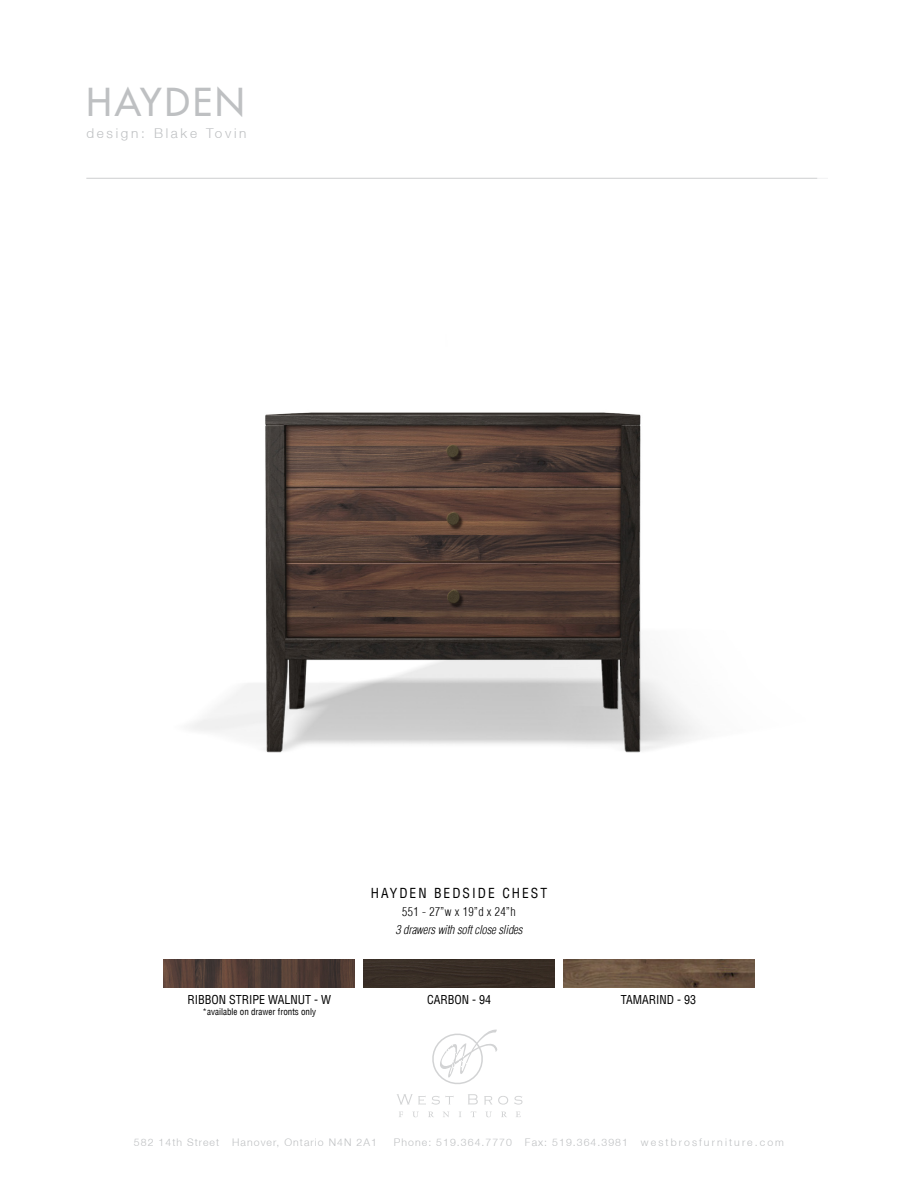
<style>
.page{position:relative;width:918px;height:1188px;background:#fff}
.page>*{position:absolute;margin:0;border:0;box-sizing:border-box;transform-origin:0 0}
.t1{font:37.5px "Futura LT";letter-spacing:.08em;color:#bec0c2}
.t2{font:condensed 13.5px "Helvetica LT";letter-spacing:.15em;color:#000}
.t3{font:300 13.5px "Helvetica Neue LT";letter-spacing:.2em;color:#bec0c2}
.t4{font:condensed 12px "Helvetica LT";color:#000}
.t5{font:italic 300 condensed 12px "Helvetica LT";letter-spacing:-.01em;color:#000}
.t6{font:300 condensed 12px "Helvetica LT";letter-spacing:.025em;color:#000}
.t7{font:300 10.5px "Helvetica Neue LT";letter-spacing:.1em;color:#bec0c2}
.t8{font:condensed 9px "Helvetica LT";color:#000}
</style>
<div class="page">
<svg style="left:399px;top:1112px;width:4px;height:5px"></svg>
<svg style="left:413px;top:1112px;width:5px;height:5px"></svg>
<svg style="left:428px;top:1112px;width:6px;height:5px"></svg>
<svg style="left:443px;top:1112px;width:6px;height:5px"></svg>
<svg style="left:471px;top:1111px;width:5px;height:6px"></svg>
<svg style="left:486px;top:1112px;width:5px;height:5px"></svg>
<svg style="left:501px;top:1112px;width:6px;height:5px"></svg>
<svg style="left:516px;top:1112px;width:5px;height:5px"></svg>
<svg style="left:514px;top:1096px;width:9px;height:9px"></svg>
<svg style="left:397px;top:1029px;width:111px;height:76px"></svg>
<hr style="left:86px;top:178px;width:742px;height:1px;background:#f2f2f3">
<img style="left:164px;top:959px;width:191px;height:29px">
<div style="left:364px;top:959px;width:191px;height:29px;background:#382d25"></div>
<img style="left:563px;top:959px;width:191px;height:29px">
<img style="left:190px;top:412px;width:509px;height:341px">
<hr style="left:86px;top:178px;width:731px;height:1px;background:#d1d3d4">
<h1 class="t1" style="left:86px;top:78px;width:160px">HAYDEN</h1>
<p class="t3" style="left:86px;top:125px;width:162px">design: Blake Tovin</p>
<p class="t2" style="left:371px;top:884px;width:178px">HAYDEN BEDSIDE CHEST</p>
<p class="t6" style="left:402px;top:904px;width:115px">551 - 27”w x 19”d x 24”h</p>
<p class="t5" style="left:396px;top:922px;width:128px">3 drawers with soft close slides</p>
<p class="t4" style="left:187px;top:992px;width:145px">RIBBON STRIPE WALNUT - W</p>
<p class="t4" style="left:427px;top:993px;width:66px">CARBON - 94</p>
<p class="t4" style="left:621px;top:993px;width:77px">TAMARIND - 93</p>
<p class="t8" style="left:203px;top:1006px;width:115px">*available on drawer fronts only</p>
<p class="t7" style="left:134px;top:1136px;width:245px">582 14th Street Hanover, Ontario N4N 2A1</p>
<p class="t7" style="left:394px;top:1136px;width:392px">Phone: 519.364.7770 Fax: 519.364.3981 westbrosfur niture.com</p>
</div>
